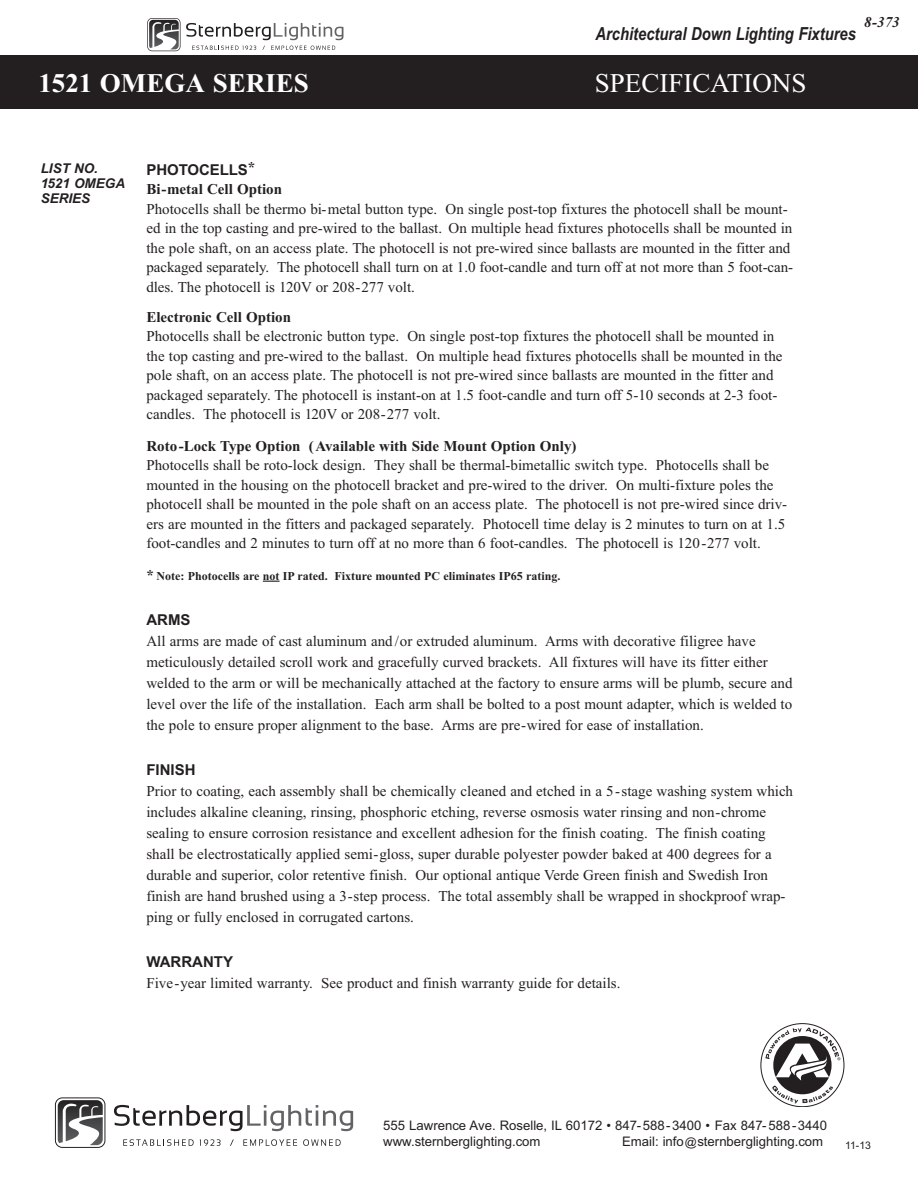
<style>
.page{position:relative;width:918px;height:1188px;background:#fff}
.page>*{position:absolute;margin:0;border:0;box-sizing:border-box;transform-origin:0 0}
.t1{font:700 27px "Times New Roman";color:#fff}
.t2{font:27px "Times New Roman";color:#fff}
.t3{font:italic 700 18px "Arial Narrow";color:#231f20}
.t4{font:15px/19.5px "Times New Roman";color:#231f20}
.t5{font:700 15px "Times New Roman";color:#231f20}
.t6{font:700 15px "Arial";color:#231f20}
.t7{font:italic 700 15px "Times New Roman";color:#231f20}
.t8{font:italic 700 13.5px/15px "Arial";color:#231f20}
.t9{font:13.2px/15.8px "Arial";color:#231f20}
.t10{font:700 12px "Times New Roman";color:#231f20}
.t11{font:10.5px "Arial";color:#231f20}
.s1{font-size:15px}
.s2{font-size:11.85px}
</style>
<div class="page">
<div style="left:0;top:55px;width:918px;height:54px;background:#231f20"></div>
<svg style="left:765px;top:1028px;width:76px;height:75px"></svg>
<svg style="left:263px;top:581px;width:17px;height:1px"></svg>
<svg style="left:147px;top:18px;width:196px;height:33px"></svg>
<svg style="left:55px;top:1097px;width:50px;height:51px"></svg>
<img style="left:79px;top:1117px;width:24px;height:28px">
<svg style="left:114px;top:1105px;width:239px;height:26px"></svg>
<svg style="left:123px;top:1139px;width:71px;height:7px"></svg>
<svg style="left:200px;top:1139px;width:21px;height:7px"></svg>
<svg style="left:230px;top:1139px;width:4px;height:7px"></svg>
<svg style="left:243px;top:1139px;width:54px;height:7px"></svg>
<svg style="left:303px;top:1139px;width:38px;height:7px"></svg>
<p class="t3" style="left:596px;top:24px;width:262px">Architectural Down Lighting Fixtures</p>
<p class="t7" style="left:864px;top:13px;width:37px">8-373</p>
<h1 class="t1" style="left:38px;top:67px;width:272px">1521 OMEGA SERIES</h1>
<h1 class="t2" style="left:595px;top:67px;width:213px">SpecificationS</h1>
<p class="t8" style="left:41px;top:161px;width:86px">LIST NO.<br>1521 OMEGA<br>SERIES</p>
<p class="t6" style="left:146px;top:161px;width:110px">PHOTOCELLS<sup>*</sup></p>
<p class="t5" style="left:146px;top:180px;width:137px">Bi-metal Cell Option</p>
<p class="t4" style="left:146px;top:199px;width:648px">photocells shall be thermo bi-metal button type. on single post-top fixtures the photocell shall be mount&shy;ed in the top casting and pre-wired to the ballast. on multiple head fixtures photocells shall be mounted in the pole shaft, on an access plate. the photocell is not pre-wired since ballasts are mounted in the fitter and packaged separately. the photocell shall turn on at 1.0 foot-candle and turn off at not more than 5 foot-can&shy;dles. the photocell is 120V or 208-277 volt.</p>
<p class="t5" style="left:146px;top:308px;width:146px">Electronic Cell Option</p>
<p class="t4" style="left:146px;top:326px;width:638px">photocells shall be electronic button type. on single post-top fixtures the photocell shall be mounted in the top casting and pre-wired to the ballast. on multiple head fixtures photocells shall be mounted in the pole shaft, on an access plate. the photocell is not pre-wired since ballasts are mounted in the fitter and packaged separately. the photocell is instant-on at 1.5 foot-candle and turn off 5-10 seconds at 2-3 foot&shy;candles. the photocell is 120V or 208-277 volt.</p>
<p class="t5" style="left:146px;top:437px;width:432px">Roto-Lock Type Option (Available with Side Mount Option Only)</p>
<p class="t4" style="left:146px;top:455px;width:642px">photocells shall be roto-lock design. they shall be thermal-bimetallic switch type. photocells shall be mounted in the housing on the photocell bracket and pre-wired to the driver. on multi-fixture poles the photocell shall be mounted in the pole shaft on an access plate. the photocell is not pre-wired since driv&shy;ers are mounted in the fitters and packaged separately. photocell time delay is 2 minutes to turn on at 1.5 foot-candles and 2 minutes to turn off at no more than 6 foot-candles. the photocell is 120-277 volt.</p>
<p class="t10" style="left:146px;top:569px;width:415px"><span class="s1">*</span> Note: Photocells are not IP rated. Fixture mounted PC eliminates IP65 rating.</p>
<p class="t6" style="left:146px;top:611px;width:46px">ARMS</p>
<p class="t4" style="left:146px;top:630px;width:648px;line-height:21px">all arms are made of cast aluminum and/or extruded aluminum. arms with decorative filigree have meticulously detailed scroll work and gracefully curved brackets. all fixtures will have its fitter either welded to the arm or will be mechanically attached at the factory to ensure arms will be plumb, secure and level over the life of the installation. each arm shall be bolted to a post mount adapter, which is welded to the pole to ensure proper alignment to the base. arms are pre-wired for ease of installation.</p>
<p class="t6" style="left:146px;top:761px;width:51px">FINISH</p>
<p class="t4" style="left:146px;top:780px;width:648px;line-height:21px">prior to coating, each assembly shall be chemically cleaned and etched in a 5-stage washing system which includes alkaline cleaning, rinsing, phosphoric etching, reverse osmosis water rinsing and non-chrome sealing to ensure corrosion resistance and excellent adhesion for the finish coating. the finish coating shall be electrostatically applied semi-gloss, super durable polyester powder baked at 400 degrees for a durable and superior, color retentive finish. our optional antique Verde Green finish and Swedish iron finish are hand brushed using a 3-step process. the total assembly shall be wrapped in shockproof wrap&shy;ping or fully enclosed in corrugated cartons.</p>
<p class="t6" style="left:146px;top:953px;width:88px">WARRANTY</p>
<p class="t4" style="left:146px;top:973px;width:476px">five-year limited warranty. See product and finish warranty guide for details.</p>
<p class="t9" style="left:383px;top:1117px;width:445px">555 Lawrence Ave. Roselle, IL 60172 • 847-588-3400 • Fax 847-588-3440 www.sternberglighting.com</p>
<p class="t9" style="left:622px;top:1133px;width:203px">Email: info<span class="s2">@</span>sternberglighting.com</p>
<p class="t11" style="left:845px;top:1139px;width:28px">11-13</p>
</div>
